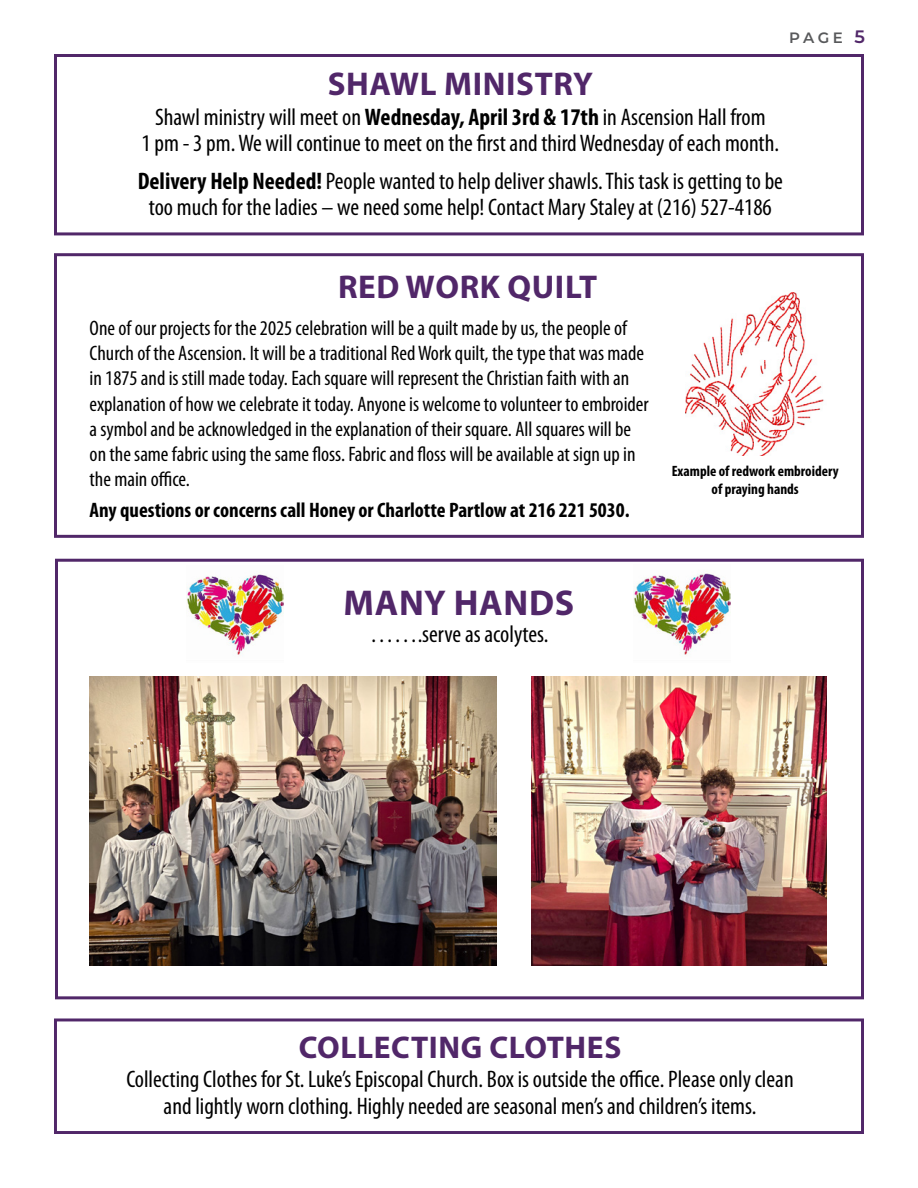
<style>
.page{position:relative;width:918px;height:1188px;background:#fff}
.page>*{position:absolute;margin:0;border:0;box-sizing:border-box;transform-origin:0 0}
.t1{font:700 36px "Myriad Pro";letter-spacing:.02em;color:#512769}
.t2{font:700 33px "Myriad Pro";letter-spacing:.02em;color:#512769}
.t3{font:700 31.5px "Myriad Pro";letter-spacing:.02em;color:#512769}
.t4{font:condensed 24px/26.4px "Myriad Pro";color:#000;text-align:center}
.t5{font:condensed 21px/25.2px "Myriad Pro";color:#000}
.t6{font:700 condensed 21px "Myriad Pro";color:#000}
.t7{font:700 condensed 15px/18px "Myriad Pro";color:#000;text-align:center}
.t8{font:600 15px "Montserrat";color:#58595b}
.s1{font-size:18px;color:#512769}
.s2{font-weight:700}
</style>
<div class="page">
<div style="left:55px;top:559px;width:809px;height:440px;border:3px solid #512769"></div>
<img style="left:187px;top:572px;width:97px;height:83px">
<img style="left:633px;top:571px;width:97px;height:84px">
<div style="left:54px;top:54px;width:810px;height:181px;border:3px solid #512769"></div>
<img style="left:89px;top:676px;width:408px;height:289px">
<img style="left:531px;top:676px;width:296px;height:289px">
<img style="left:685px;top:292px;width:139px;height:163px">
<div style="left:54px;top:253px;width:810px;height:285px;border:3px solid #512769"></div>
<div style="left:54px;top:1018px;width:810px;height:116px;border:3px solid #512769"></div>
<p class="t8" style="left:789px;top:27px;width:77px">PAGE <span class="s1">5</span></p>
<h2 class="t2" style="left:328px;top:65px;width:267px">SHAWL MINISTRY</h2>
<p class="t4" style="left:142px;top:104px;width:639px">Shawl ministry will meet on <span class="s2">Wednesday, April 3rd &amp; 17th</span> in Ascension Hall from<br>1 pm - 3 pm. We will continue to meet on the first and third Wednesday of each month.</p>
<p class="t4" style="left:138px;top:168px;width:647px"><span class="s2">Delivery Help Needed!</span> People wanted to help deliver shawls. This task is getting to be too much for the ladies – we need some help! Contact Mary Staley at (216) 527-4186</p>
<h2 class="t2" style="left:338px;top:268px;width:261px">RED WORK QUILT</h2>
<p class="t5" style="left:90px;top:316px;width:561px">One of our projects for the 2025 celebration will be a quilt made by us, the people of Church of the Ascension. It will be a traditional Red Work quilt, the type that was made in 1875 and is still made today. Each square will represent the Christian faith with an explanation of how we celebrate it today. Anyone is welcome to volunteer to embroider a symbol and be acknowledged in the explanation of their square. All squares will be on the same fabric using the same floss. Fabric and floss will be available at sign up in the main office.</p>
<p class="t6" style="left:90px;top:498px;width:542px">Any questions or concerns call Honey or Charlotte Partlow at 216 221 5030.</p>
<p class="t7" style="left:672px;top:462px;width:169px">Example of redwork embroidery of praying hands</p>
<h1 class="t1" style="left:344px;top:583px;width:232px">MANY HANDS</h1>
<p class="t4" style="left:370px;top:621px;width:180px">…….serve as acolytes.</p>
<h3 class="t3" style="left:299px;top:1030px;width:324px">COLLECTING CLOTHES</h3>
<p class="t4" style="left:126px;top:1067px;width:669px">Collecting Clothes for St. Luke’s Episcopal Church. Box is outside the office. Please only clean and lightly worn clothing. Highly needed are seasonal men’s and children’s items.</p>
</div>
